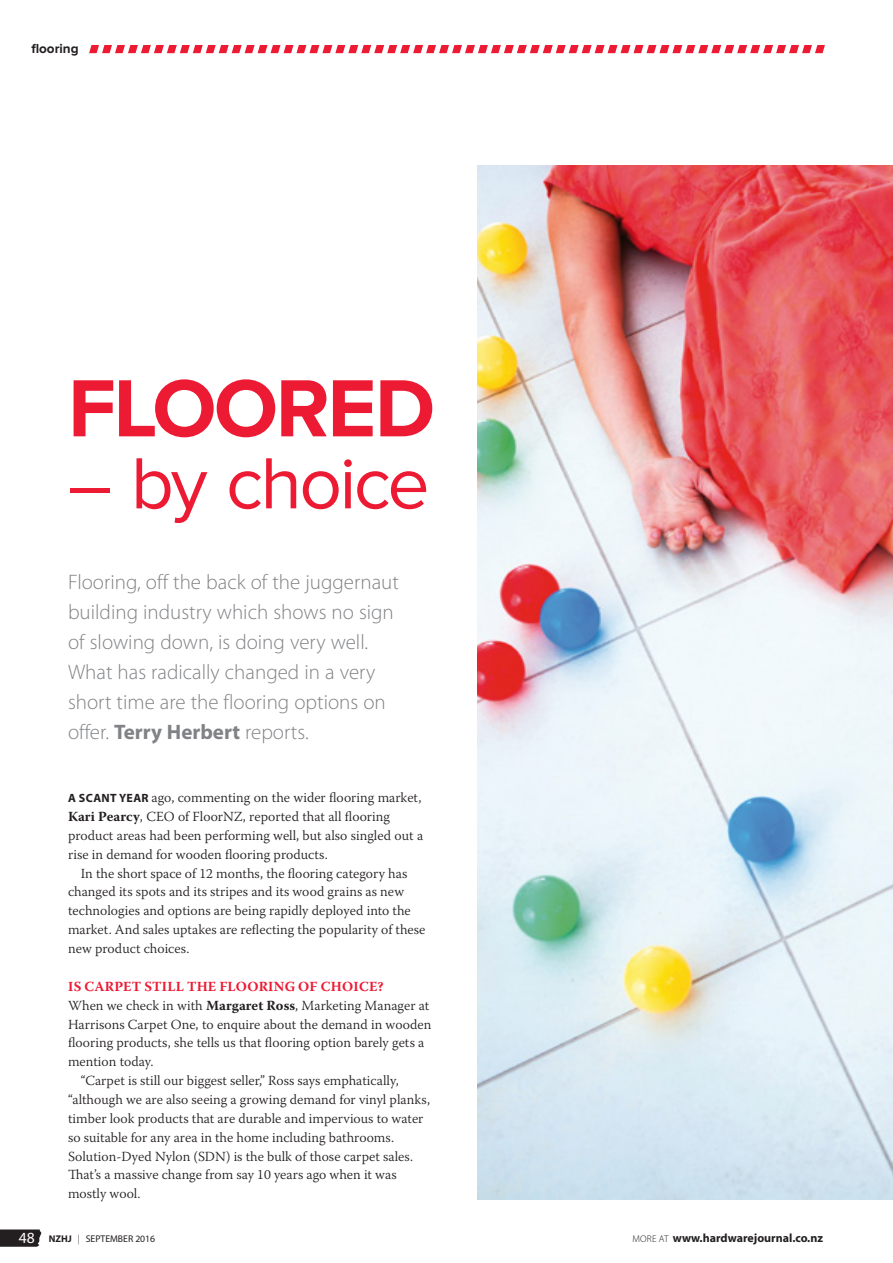
<style>
.page{position:relative;width:893px;height:1263px;background:#fff}
.page>*{position:absolute;margin:0;border:0;box-sizing:border-box;transform-origin:0 0}
.Head{font:700 84px "Proxima Nova";letter-spacing:-.03em;color:#ed1a33}
.Head-2{font:75px "Proxima Nova";letter-spacing:-.035em;color:#ed1a33}
.Intro_body{font:300 21px/30px "Myriad Pro";color:#808285}
.t1{font:15.6px "Myriad";color:#fff}
.Body_3_columns{font:300 13.8px/18.9px "Warnock Pro";color:#231f20}
.Body_3_columns_no_in{font:300 13.8px/18.9px "Warnock Pro";color:#231f20}
.Subhead{font:700 13.8px "Warnock Pro";letter-spacing:.01em;color:#ed1a33}
.t2{font:700 13.5px "Proxima Nova";color:#231f20}
.t3{font:700 12px "Myriad";color:#231f20}
.t4{font:9.75px "Myriad Pro";color:#231f20}
.s1{font-weight:700}
.s2{font-family:"Myriad Pro";font-weight:700;font-size:12px}
.s3{font-family:"Myriad";font-weight:700}
.s4{font-weight:300}
.s5{font-family:"Myriad Pro";font-weight:300;font-size:9.75px}
</style>
<div class="page">
<svg style="left:89px;top:45px;width:736px;height:8px"></svg>
<img style="left:478px;top:166px;width:415px;height:1033px">
<svg style="left:0;top:1229px;width:41px;height:18px"></svg>
<p class="t2" style="left:31px;top:43px;width:49px">flooring</p>
<p class="Head" style="left:68px;top:370px;width:369px">FLOORED</p>
<p class="Head-2" style="left:68px;top:449px;width:363px">– by choice</p>
<p class="Intro_body" style="left:68px;top:567px;width:332px">Flooring, off the back of the juggernaut building industry which shows no sign of slowing down, is doing very well.<br>What has radically changed in a very short time are the flooring options on offer. <span class="s1">Terry Herbert</span> reports.</p>
<p class="Body_3_columns_no_in" style="left:68px;top:788px;width:357px"><span class="s2">A SCANT YEAR</span> ago, commenting on the wider flooring market, <span class="s1">Kari Pearcy</span>, CEO of FloorNZ, reported that all flooring product areas had been performing well, but also singled out a rise in demand for wooden flooring products.</p>
<p class="Body_3_columns" style="left:68px;top:863px;width:359px;text-indent:13px">In the short space of 12 months, the flooring category has changed its spots and its stripes and its wood grains as new technologies and options are being rapidly deployed into the market. And sales uptakes are reflecting the popularity of these new product choices.</p>
<p class="Subhead" style="left:68px;top:978px;width:317px">IS CARPET STILL THE FLOORING OF CHOICE?</p>
<p class="Body_3_columns_no_in" style="left:68px;top:995px;width:365px">When we check in with <span class="s1">Margaret Ross</span>, Marketing Manager at Harrisons Carpet One, to enquire about the demand in wooden flooring products, she tells us that flooring option barely gets a mention today.</p>
<p class="Body_3_columns" style="left:68px;top:1071px;width:364px;text-indent:13px">“Carpet is still our biggest seller,” Ross says emphatically, “although we are also seeing a growing demand for vinyl planks, timber look products that are durable and impervious to water so suitable for any area in the home including bathrooms.<br>Solution-Dyed Nylon (SDN) is the bulk of those carpet sales.<br>That’s a massive change from say 10 years ago when it was mostly wool.</p>
<p class="t1" style="left:19px;top:1230px;width:17px">48</p>
<p class="t4" style="left:49px;top:1232px;width:108px"><span class="s3">NZHJ</span> <span class="s4">|</span> SEPTEMBER 2016</p>
<p class="t3" style="left:632px;top:1232px;width:192px"><span class="s5">MORE AT</span> www.hardwarejournal.co.nz</p>
</div>
